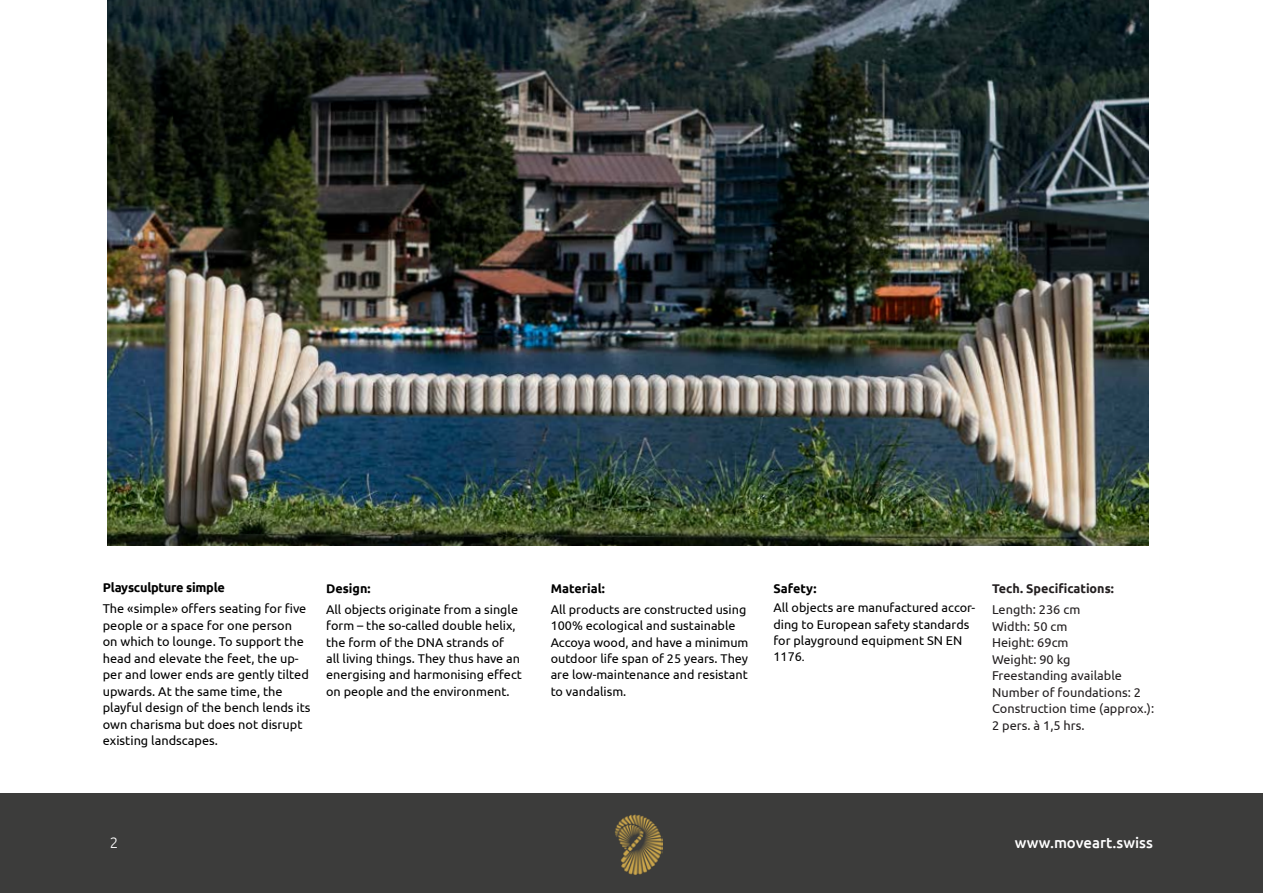
<style>
.page{position:relative;width:1263px;height:893px;background:#fff}
.page>*{position:absolute;margin:0;border:0;box-sizing:border-box;transform-origin:0 0}
.t1{font:500 15px "Ubuntu";color:#fff}
.t2{font:300 15px "Ubuntu";color:#fff}
.t3{font:12.75px/16.5px "Ubuntu";color:#000}
.t4{font:12.75px/16.5px "Ubuntu";color:#231f20}
.t5{font:700 12.75px "Ubuntu";letter-spacing:-.02em;color:#000}
.t6{font:12.6px/16.4px "Ubuntu";color:#000}
.t7{font:700 12.6px "Ubuntu";color:#000}
.t8{font:700 12.6px "Ubuntu";color:#231f20}
.t9{font:12.6px "Ubuntu";color:#231f20}
.s1{font-family:"Myriad Pro"}
.s2{font-size:12.75px}
</style>
<div class="page">
<div style="left:0;top:794px;width:1263px;height:99px;background:#3c3c3b"></div>
<img style="left:615px;top:814px;width:48px;height:61px">
<img style="left:107px;top:0;width:1042px;height:546px">
<p class="t5" style="left:103px;top:580px;width:124px">Playsculpture simple</p>
<p class="t3" style="left:103px;top:600px;width:209px">The «simple» offers seating for five people or a space for one person<br>on which to lounge. To support the head and elevate the feet, the up&shy;per and lower ends are gently tilted upwards. At the same time, the playful design of the bench lends its own charisma but does not disrupt existing landscapes.</p>
<p class="t7" style="left:326px;top:581px;width:46px">Design:</p>
<p class="t6" style="left:326px;top:601px;width:197px">All objects originate from a single form – the so-called double helix, the form of the DNA strands of<br>all living things. They thus have an energising and harmonising effect on people and the environment.</p>
<p class="t7" style="left:551px;top:581px;width:56px">Material:</p>
<p class="t6" style="left:551px;top:601px;width:199px">All products are constructed using<br>100% ecological and sustainable<br>Accoya wood, and have a minimum outdoor life span of 25 years. They are low-maintenance and resistant to vandalism.</p>
<p class="t7" style="left:773px;top:581px;width:45px">Safety:</p>
<p class="t6" style="left:773px;top:599px;width:203px">All objects are manufactured accor&shy;ding to European safety standards for playground equipment SN EN<br>1176<span class="s1">.</span></p>
<p class="t8" style="left:992px;top:581px;width:123px">Tech. Specifications:</p>
<p class="t4" style="left:992px;top:601px;width:90px">Length: 236 cm<br>Width: 50 cm<br>Height: 69cm</p>
<p class="t9" style="left:992px;top:652px;width:80px">Weight: <span class="s2">90 kg</span></p>
<p class="t4" style="left:992px;top:667px;width:164px">Freestanding available<br>Number of foundations: 2<br>Construction time (approx.):<br>2 pers. à 1,5 hrs.</p>
<p class="t2" style="left:110px;top:834px;width:10px">2</p>
<p class="t1" style="left:1015px;top:834px;width:140px">www.moveart.swiss</p>
</div>
